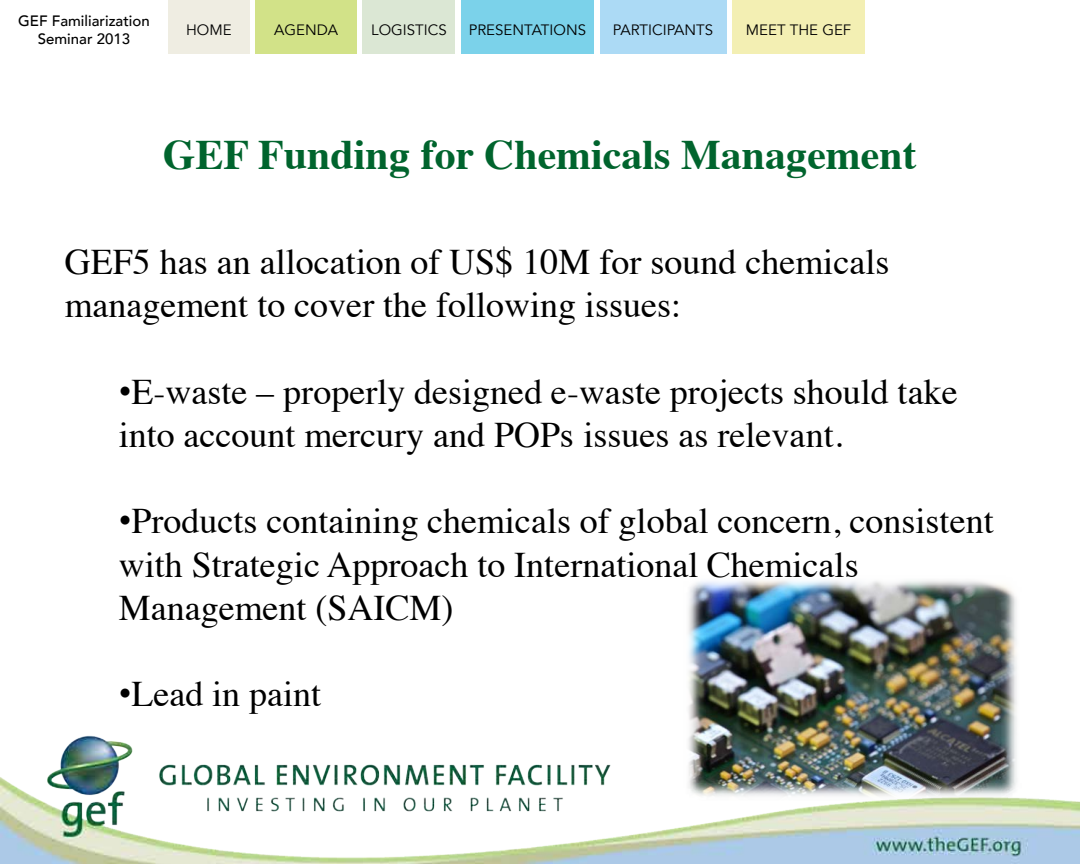
<style>
.page{position:relative;width:1080px;height:864px;background:#fff}
.page>*{position:absolute;margin:0;border:0;box-sizing:border-box;transform-origin:0 0}
.t1{font:700 42px "Times";color:#00642d}
.t2{font:36px/43.2px "Times";color:#000}
.t3{font:15px "Avenir";color:#000}
.t4{font:500 15px/18px "Avenir";color:#000;text-align:center}
.s1{font-family:"Arial"}
</style>
<div class="page">
<div style="left:168px;top:0;width:82px;height:54px;background:#efede2"></div>
<div style="left:600px;top:0;width:126px;height:54px;background:#acdaf5"></div>
<div style="left:363px;top:0;width:92px;height:54px;background:#dbe7d4"></div>
<div style="left:732px;top:0;width:133px;height:54px;background:#f3efb3"></div>
<div style="left:256px;top:0;width:101px;height:54px;background:#d2e288"></div>
<div style="left:461px;top:0;width:133px;height:54px;background:#7bd2ea"></div>
<img style="left:0;top:735px;width:1080px;height:129px">
<img style="left:684px;top:580px;width:337px;height:221px">
<p class="t4" style="left:18px;top:10px;width:133px">GEF Familiarization<br>Seminar 2013</p>
<p class="t3" style="left:186px;top:20px;width:47px">HOME</p>
<p class="t3" style="left:274px;top:20px;width:65px">AGENDA</p>
<p class="t3" style="left:371px;top:20px;width:77px">LOGISTICS</p>
<p class="t3" style="left:469px;top:20px;width:119px">PRESENTATIONS</p>
<p class="t3" style="left:613px;top:20px;width:102px">PARTICIPANTS</p>
<p class="t3" style="left:746px;top:20px;width:107px">MEET THE GEF</p>
<p class="t1" style="left:163px;top:115px;width:755px">GEF Funding for Chemicals Management</p>
<p class="t2" style="left:65px;top:237px;width:826px">GEF5 has an allocation of US$ 10M for sound chemicals management to cover the following issues:</p>
<p class="t2" style="left:119px;top:367px;width:840px"><span class="s1">•</span>E-waste – properly designed e-waste projects should take into account mercury and POPs issues as relevant.</p>
<p class="t2" style="left:119px;top:497px;width:876px"><span class="s1">•</span>Products containing chemicals of global concern, consistent with Strategic Approach to International Chemicals<br>Management (SAICM)</p>
<p class="t2" style="left:119px;top:669px;width:204px"><span class="s1">•</span>Lead in paint</p>
</div>
